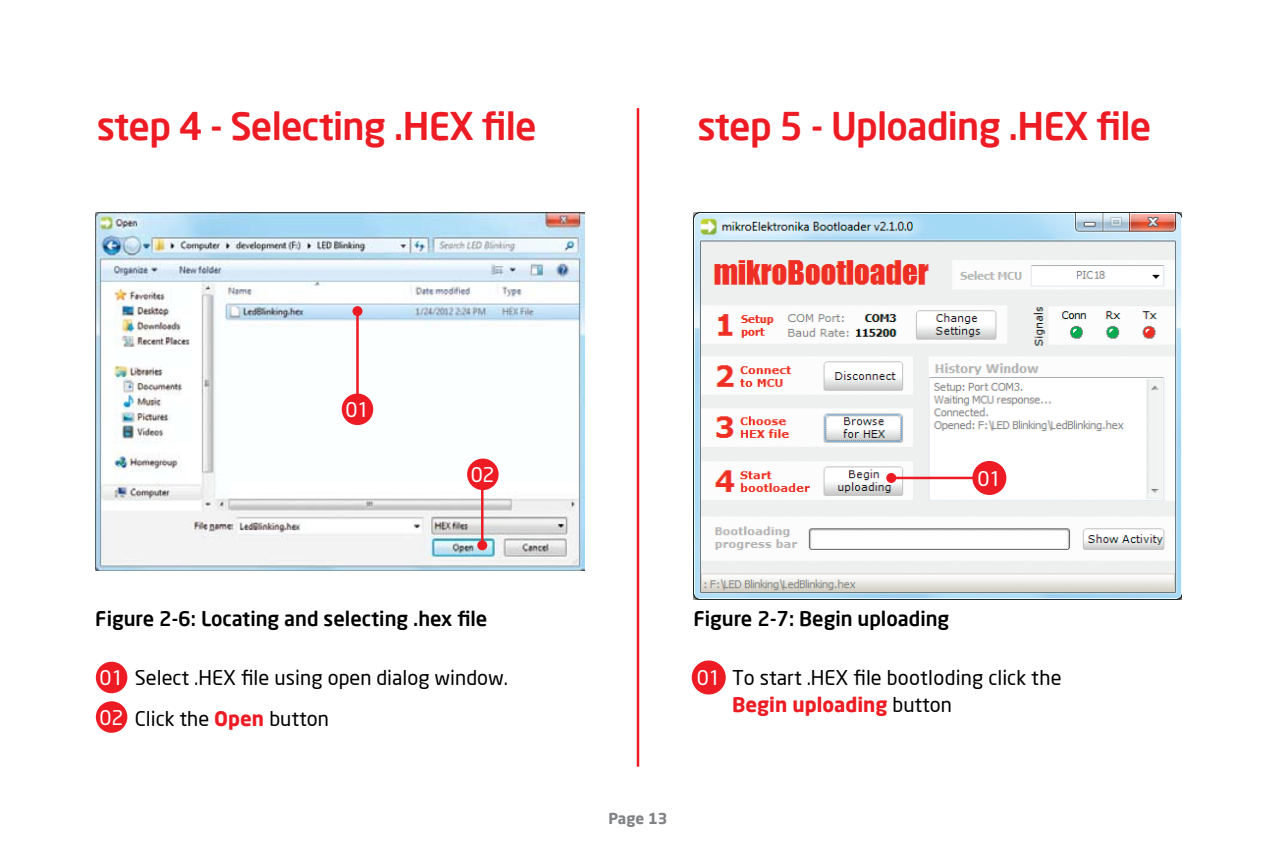
<style>
.page{position:relative;width:1276px;height:851px;background:#fff}
.page>*{position:absolute;margin:0;border:0;box-sizing:border-box;transform-origin:0 0}
.t1{font:500 37.5px "Neo Sans Pro";letter-spacing:-.02em;color:#ed1c24}
.t2{font:20px/41.8px "Neo Sans Pro";color:#000}
.t3{font:500 20px "Neo Sans Pro";color:#000}
.t4{font:20px "Neo Sans";letter-spacing:-.02em;color:#fff}
.t5{font:700 15px "Neo Sans Pro";color:#808285}
.s1{font-weight:700;color:#ed1c24}
</style>
<div class="page">
<img style="left:693px;top:212px;width:488px;height:387px">
<img style="left:95px;top:212px;width:489px;height:358px">
<div style="left:96px;top:661px;width:31px;height:32px;background:#ed1c24;border-radius:50%"></div>
<div style="left:693px;top:661px;width:31px;height:32px;background:#ed1c24;border-radius:50%"></div>
<div style="left:692px;top:660px;width:34px;height:34px;border:2px solid #ed1c24;border-radius:50%"></div>
<div style="left:96px;top:701px;width:31px;height:31px;background:#ed1c24;border-radius:50%"></div>
<hr style="left:356px;top:311px;width:3px;height:85px;background:#ed1c24">
<div style="left:352px;top:306px;width:10px;height:10px;background:#ed1c24;border-radius:50%"></div>
<div style="left:342px;top:393px;width:31px;height:32px;background:#ed1c24;border-radius:50%"></div>
<hr style="left:481px;top:480px;width:2px;height:65px;background:#ed1c24">
<div style="left:477px;top:540px;width:10px;height:10px;background:#ed1c24;border-radius:50%"></div>
<div style="left:467px;top:458px;width:31px;height:32px;background:#ed1c24;border-radius:50%"></div>
<hr style="left:891px;top:476px;width:85px;height:3px;background:#ed1c24">
<div style="left:886px;top:473px;width:10px;height:10px;background:#ed1c24;border-radius:50%"></div>
<div style="left:973px;top:462px;width:32px;height:31px;background:#ed1c24;border-radius:50%"></div>
<div style="left:972px;top:461px;width:34px;height:34px;border:2px solid #ed1c24;border-radius:50%"></div>
<hr style="left:637px;top:108px;width:2px;height:658px;background:#ed1c24">
<h1 class="t1" style="left:97px;top:102px;width:441px">step 4 - Selecting .HEX file</h1>
<h1 class="t1" style="left:697px;top:102px;width:455px">step 5 - Uploading .HEX file</h1>
<p class="t4" style="left:345px;top:400px;width:25px">01</p>
<p class="t4" style="left:471px;top:465px;width:25px">02</p>
<p class="t4" style="left:977px;top:468px;width:25px">01</p>
<p class="t3" style="left:95px;top:606px;width:394px">Figure 2-6: Locating and selecting .hex file</p>
<p class="t3" style="left:693px;top:606px;width:257px">Figure 2-7: Begin uploading</p>
<p class="t2" style="left:135px;top:656px;width:374px">Select .HEX file using open dialog window.<br>Click the <span class="s1">Open</span> button</p>
<p class="t2" style="left:732px;top:663px;width:331px;line-height:27.5px">To start .HEX file bootloding click the<br><span class="s1">Begin uploading</span> button</p>
<p class="t4" style="left:100px;top:668px;width:25px">01</p>
<p class="t4" style="left:697px;top:668px;width:25px">01</p>
<p class="t4" style="left:100px;top:707px;width:25px">02</p>
<p class="t5" style="left:608px;top:808px;width:60px">Page 13</p>
</div>
